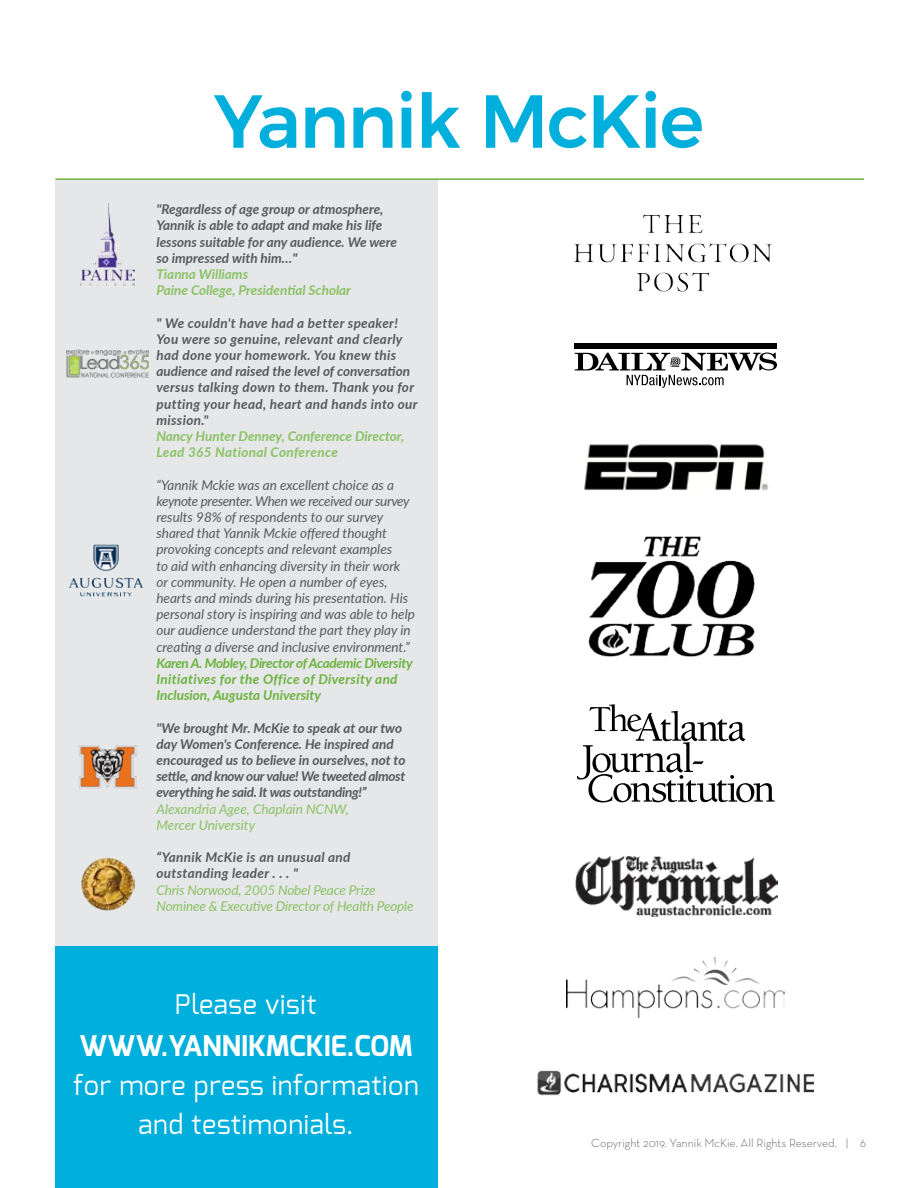
<style>
.page{position:relative;width:918px;height:1188px;background:#fff}
.page>*{position:absolute;margin:0;border:0;box-sizing:border-box;transform-origin:0 0}
.t1{font:500 75px "Montserrat";letter-spacing:-.025em;color:#00afdb}
.t2{font:700 28.5px "Exo";color:#fff}
.t3{font:27px/39px "Exo";letter-spacing:.025em;color:#fff;text-align:center}
.t4{font:italic 13.5px/16.2px "Lato";color:#58595b}
.t5{font:italic 700 13.5px/16.2px "Lato";color:#58595b}
.t6{font:italic 700 13.5px/16.2px "Lato";letter-spacing:.025em;color:#58595b}
.t7{font:italic 13.5px/16.2px "Lato";letter-spacing:-.01em;color:#8ac265}
.t8{font:italic 700 13.5px/16.2px "Lato";color:#8ac265}
.t9{font:italic 700 13.5px/16.2px "Lato";color:#6cb33f}
.t10{font:300 12px "Neutra Text";color:#58595b}
</style>
<div class="page">
<div style="left:55px;top:179px;width:382px;height:1009px;background:#e6e7e8"></div>
<div style="left:55px;top:946px;width:382px;height:242px;background:#00afdb"></div>
<img style="left:567px;top:957px;width:218px;height:61px">
<img style="left:574px;top:214px;width:198px;height:78px">
<img style="left:575px;top:855px;width:202px;height:61px">
<img style="left:538px;top:1070px;width:276px;height:26px">
<hr style="left:56px;top:178px;width:808px;height:2px;background:#6cb33f">
<svg style="left:577px;top:704px;width:198px;height:98px"></svg>
<div style="left:575px;top:343px;width:202px;height:6px;background:#000"></div>
<svg style="left:575px;top:353px;width:202px;height:35px"></svg>
<img style="left:584px;top:444px;width:185px;height:47px">
<img style="left:588px;top:536px;width:167px;height:121px">
<img style="left:80px;top:203px;width:55px;height:82px">
<img style="left:79px;top:745px;width:57px;height:44px">
<img style="left:81px;top:857px;width:54px;height:54px">
<img style="left:69px;top:544px;width:75px;height:53px">
<img style="left:67px;top:350px;width:81px;height:28px">
<h1 class="t1" style="left:214px;top:61px;width:492px">Yannik McKie</h1>
<p class="t5" style="left:156px;top:201px;width:242px">"Regardless of age group or atmosphere, Yannik is able to adapt and make his life lessons suitable for any audience. We were so impressed with him…"</p>
<p class="t8" style="left:156px;top:265px;width:196px">Tianna Williams<br>Paine College, Presidential Scholar</p>
<p class="t6" style="left:156px;top:314px;width:263px">" We couldn't have had a better speaker!<br>You were so genuine, relevant and clearly had done your homework. You knew this audience and raised the level of conversation versus talking down to them. Thank you for putting your head, heart and hands into our mission."</p>
<p class="t8" style="left:156px;top:427px;width:249px">Nancy Hunter Denney, Conference Director,<br>Lead 365 National Conference</p>
<p class="t4" style="left:156px;top:476px;width:260px">“Yannik Mckie was an excellent choice as a keynote presenter. When we received our survey results 98% of respondents to our survey shared that Yannik Mckie offered thought provoking concepts and relevant examples<br>to aid with enhancing diversity in their work or community. He open a number of eyes, hearts and minds during his presentation. His personal story is inspiring and was able to help our audience understand the part they play in creating a diverse and inclusive environment.”</p>
<p class="t9" style="left:156px;top:654px;width:258px">Karen A. Mobley, Director of Academic Diversity<br>Initiatives for the Office of Diversity and<br>Inclusion, Augusta University</p>
<p class="t5" style="left:156px;top:719px;width:250px">"We brought Mr. McKie to speak at our two day Women's Conference. He inspired and encouraged us to believe in ourselves, not to settle, and know our value! We tweeted almost everything he said. It was outstanding!”</p>
<p class="t7" style="left:156px;top:800px;width:194px">Alexandria Agee, Chaplain NCNW,<br>Mercer University</p>
<p class="t6" style="left:156px;top:849px;width:196px">“Yannik McKie is an unusual and outstanding leader . . . "</p>
<p class="t7" style="left:156px;top:881px;width:259px">Chris Norwood, 2005 Nobel Peace Prize<br>Nominee &amp; Executive Director of Health People</p>
<h3 class="t3" style="left:175px;top:985px;width:143px">Please visit</h3>
<h2 class="t2" style="left:79px;top:1028px;width:333px">WWW.YANNIKMCKIE.COM</h2>
<h3 class="t3" style="left:73px;top:1066px;width:347px">for more press information and testimonials.</h3>
<p class="t10" style="left:591px;top:1136px;width:276px">Copyright 2019. Yannik McKie. All Rights Reserved. | 6</p>
</div>
